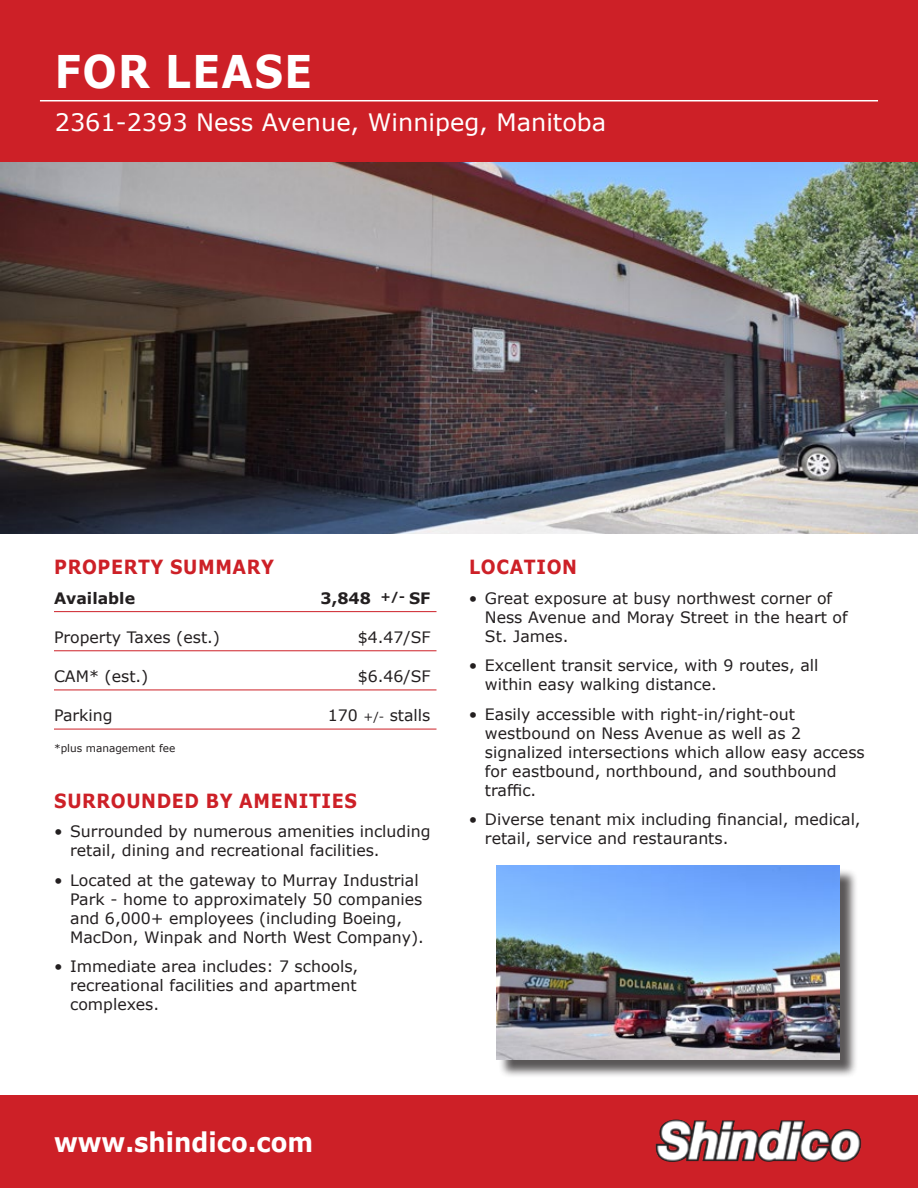
<style>
.page{position:relative;width:918px;height:1188px;background:#fff}
.page>*{position:absolute;margin:0;border:0;box-sizing:border-box;transform-origin:0 0}
.t1{font:700 45px "Verdana";letter-spacing:.035em;color:#fff;scale:.9 1}
.t2{font:700 27px "Verdana";color:#fff;scale:.9 1}
.t3{font:24px "Verdana";color:#fff}
.t4{font:700 19.5px "Verdana";letter-spacing:.035em;color:#cd2027;scale:.9 1}
.t5{font:15.75px/18.9px "Verdana";color:#231f20}
.t6{font:700 15.75px "Verdana";color:#231f20}
.t7{font:10.5px "Verdana";color:#231f20}
.s1{font-size:12px}
</style>
<div class="page">
<div style="left:0;top:0;width:918px;height:162px;background:#cd2027"></div>
<div style="left:0;top:1096px;width:918px;height:92px;background:#cd2027"></div>
<img style="left:655px;top:1120px;width:207px;height:42px">
<hr style="left:40px;top:100px;width:838px;height:1px;background:#fff">
<img style="left:0;top:162px;width:918px;height:372px">
<hr style="left:54px;top:611px;width:382px;height:1px;background:#cd2027">
<hr style="left:54px;top:651px;width:382px;height:1px;background:#cd2027">
<hr style="left:54px;top:690px;width:382px;height:1px;background:#cd2027">
<hr style="left:54px;top:729px;width:382px;height:1px;background:#cd2027">
<div style="left:498px;top:868px;width:361px;height:210px;background:#231f20;opacity:.75"></div>
<img style="left:496px;top:866px;width:344px;height:193px">
<h1 class="t1" style="left:55px;top:40px;width:288px">FOR LEASE</h1>
<h3 class="t3" style="left:55px;top:106px;width:553px">2361-2393 Ness Avenue, Winnipeg, Manitoba</h3>
<p class="t4" style="left:54px;top:553px;width:246px">PROPERTY SUMMARY</p>
<p class="t6" style="left:54px;top:587px;width:83px">Available</p>
<p class="t6" style="left:321px;top:587px;width:111px">3,848 <sup>+/-</sup> SF</p>
<p class="t5" style="left:54px;top:628px;width:168px">Property Taxes (est.)</p>
<p class="t5" style="left:358px;top:628px;width:74px">$4.47/SF</p>
<p class="t5" style="left:54px;top:667px;width:96px">CAM* (est.)</p>
<p class="t5" style="left:358px;top:667px;width:74px">$6.46/SF</p>
<p class="t5" style="left:54px;top:706px;width:60px">Parking</p>
<p class="t5" style="left:328px;top:706px;width:104px">170 <span class="s1">+/-</span> stalls</p>
<p class="t7" style="left:54px;top:741px;width:123px">*plus management fee</p>
<p class="t4" style="left:54px;top:787px;width:338px">SURROUNDED BY AMENITIES</p>
<p class="t5" style="left:70px;top:822px;width:362px;text-indent:-16px">• Surrounded by numerous amenities including retail, dining and recreational facilities.</p>
<p class="t5" style="left:70px;top:871px;width:355px;text-indent:-16px">• Located at the gateway to Murray Industrial Park - home to approximately 50 companies and 6,000+ employees (including Boeing, MacDon, Winpak and North West Company).</p>
<p class="t5" style="left:70px;top:957px;width:290px;text-align:justify;text-indent:-16px">• Immediate area includes: 7 schools, recreational facilities and apartment complexes.</p>
<p class="t4" style="left:469px;top:553px;width:122px">LOCATION</p>
<p class="t5" style="left:485px;top:589px;width:364px;text-indent:-16px">• Great exposure at busy northwest corner of<br>Ness Avenue and Moray Street in the heart of<br>St. James.</p>
<p class="t5" style="left:485px;top:656px;width:335px;text-indent:-16px">• Excellent transit service, with 9 routes, all within easy walking distance.</p>
<p class="t5" style="left:485px;top:705px;width:381px;text-indent:-16px">• Easily accessible with right-in/right-out westbound on Ness Avenue as well as 2 signalized intersections which allow easy access for eastbound, northbound, and southbound traffic.</p>
<p class="t5" style="left:485px;top:810px;width:377px;text-indent:-16px">• Diverse tenant mix including financial, medical, retail, service and restaurants.</p>
<h2 class="t2" style="left:54px;top:1123px;width:289px">www.shindico.com</h2>
</div>
